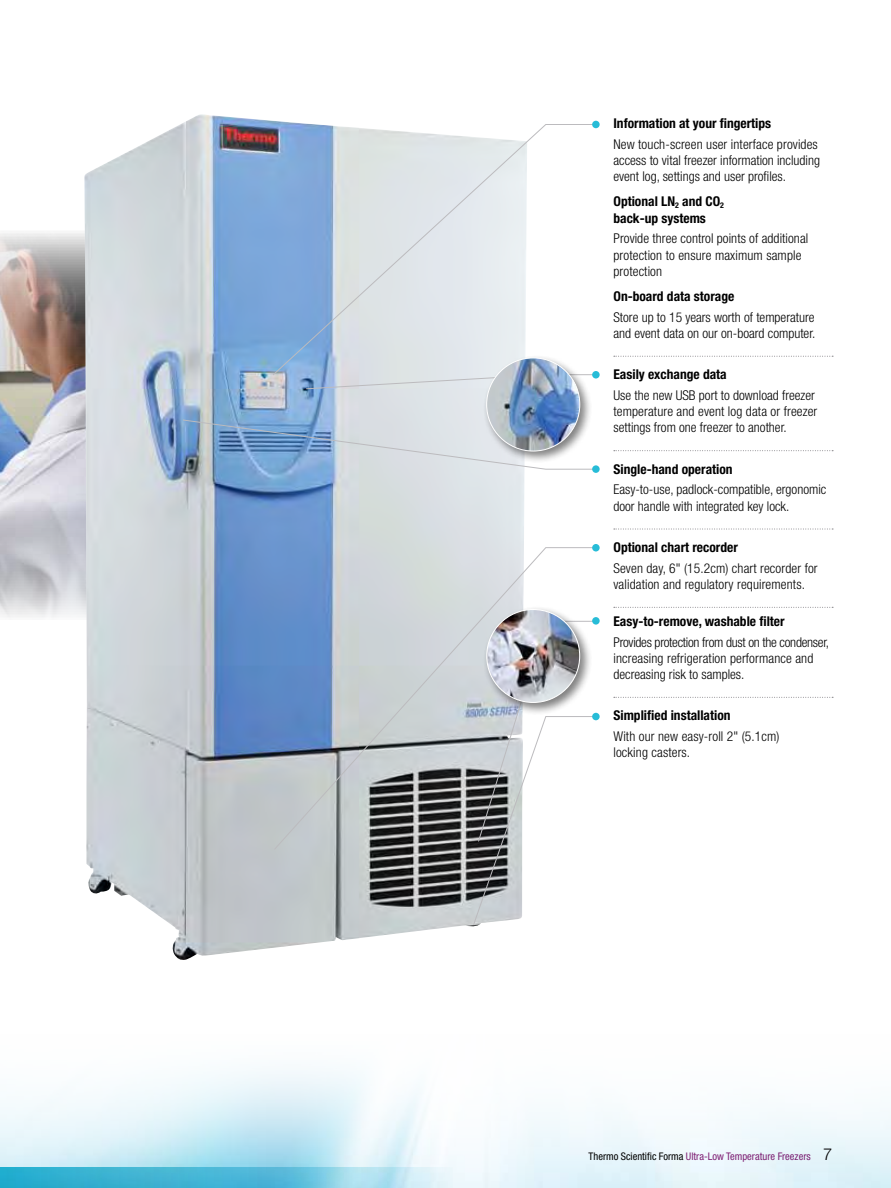
<style>
.page{position:relative;width:891px;height:1188px;background:#fff}
.page>*{position:absolute;margin:0;border:0;box-sizing:border-box;transform-origin:0 0}
.t1{font:300 condensed 13.5px/16.2px "Helvetica Neue LT Std";color:#000}
.t2{font:700 condensed 13.5px/16.2px "Helvetica Neue LT Std";color:#000}
.t3{font:condensed 10.5px "Helvetica Neue LT Std";color:#872175}
.s1{color:#000}
.s2{font-weight:300;font-stretch:normal;font-size:16.5px;color:#000}
</style>
<div class="page">
<img style="left:0;top:233px;width:84px;height:384px">
<img style="left:0;top:1070px;width:891px;height:118px">
<img style="left:84px;top:114px;width:441px;height:846px">
<svg style="left:272px;top:124px;width:325px;height:252px"></svg>
<svg style="left:273px;top:547px;width:324px;height:303px;background:#acb7c4"></svg>
<svg style="left:305px;top:374px;width:178px;height:16px;background:#ccd6e0"></svg>
<svg style="left:182px;top:419px;width:410px;height:51px;background:#abc0d6"></svg>
<div style="left:592px;top:121px;width:8px;height:7px;background:#27bcd7;border-radius:50%"></div>
<div style="left:592px;top:465px;width:8px;height:8px;background:#27bcd7;border-radius:50%"></div>
<div style="left:592px;top:544px;width:8px;height:7px;background:#27bcd7;border-radius:50%"></div>
<div style="left:592px;top:371px;width:8px;height:8px;background:#27bcd7;border-radius:50%"></div>
<svg style="left:614px;top:356px;width:219px;height:1px"></svg>
<svg style="left:614px;top:450px;width:219px;height:1px"></svg>
<svg style="left:614px;top:529px;width:219px;height:1px"></svg>
<svg style="left:614px;top:607px;width:219px;height:1px"></svg>
<svg style="left:614px;top:697px;width:219px;height:1px"></svg>
<div style="left:483px;top:354px;width:110px;height:110px;background:#000;opacity:.5"></div>
<img style="left:487px;top:358px;width:93px;height:93px;border-radius:47px">
<svg style="left:473px;top:621px;width:124px;height:305px"></svg>
<div style="left:592px;top:617px;width:8px;height:8px;background:#27bcd7;border-radius:50%"></div>
<div style="left:592px;top:713px;width:8px;height:7px;background:#27bcd7;border-radius:50%"></div>
<div style="left:483px;top:605px;width:110px;height:110px;background:#000;opacity:.5"></div>
<img style="left:487px;top:610px;width:93px;height:92px;border-radius:46px">
<p class="t2" style="left:614px;top:115px;width:159px">Information at your fingertips</p>
<p class="t1" style="left:614px;top:136px;width:208px">New touch-screen user interface provides access to vital freezer information including event log, settings and user profiles.</p>
<p class="t2" style="left:613px;top:193px;width:112px">Optional LN<sub>2</sub> and CO<sub>2 </sub>back-up systems</p>
<p class="t1" style="left:613px;top:230px;width:196px">Provide three control points of additional protection to ensure maximum sample protection</p>
<p class="t2" style="left:613px;top:288px;width:122px">On-board data storage</p>
<p class="t1" style="left:613px;top:309px;width:203px">Store up to 15 years worth of temperature and event data on our on-board computer.</p>
<p class="t2" style="left:613px;top:366px;width:115px">Easily exchange data</p>
<p class="t1" style="left:613px;top:387px;width:205px">Use the new USB port to download freezer temperature and event log data or freezer settings from one freezer to another.</p>
<p class="t2" style="left:613px;top:461px;width:121px">Single-hand operation</p>
<p class="t1" style="left:613px;top:481px;width:214px">Easy-to-use, padlock-compatible, ergonomic door handle with integrated key lock.</p>
<p class="t2" style="left:613px;top:539px;width:126px">Optional chart recorder</p>
<p class="t1" style="left:613px;top:560px;width:206px">Seven day, 6" (15.2cm) chart recorder for validation and regulatory requirements.</p>
<p class="t2" style="left:613px;top:613px;width:173px">Easy-to-remove, washable filter</p>
<p class="t1" style="left:613px;top:634px;width:217px">Provides protection from dust on the condenser, increasing refrigeration performance and decreasing risk to samples.</p>
<p class="t2" style="left:613px;top:707px;width:119px">Simplified installation</p>
<p class="t1" style="left:613px;top:728px;width:168px">With our new easy-roll 2" (5.1cm) locking casters.</p>
<p class="t3" style="left:589px;top:1150px;width:245px"><span class="s1">Thermo Scientific Forma</span> Ultra-Low Temperature Freezers <span class="s2">7</span></p>
</div>
